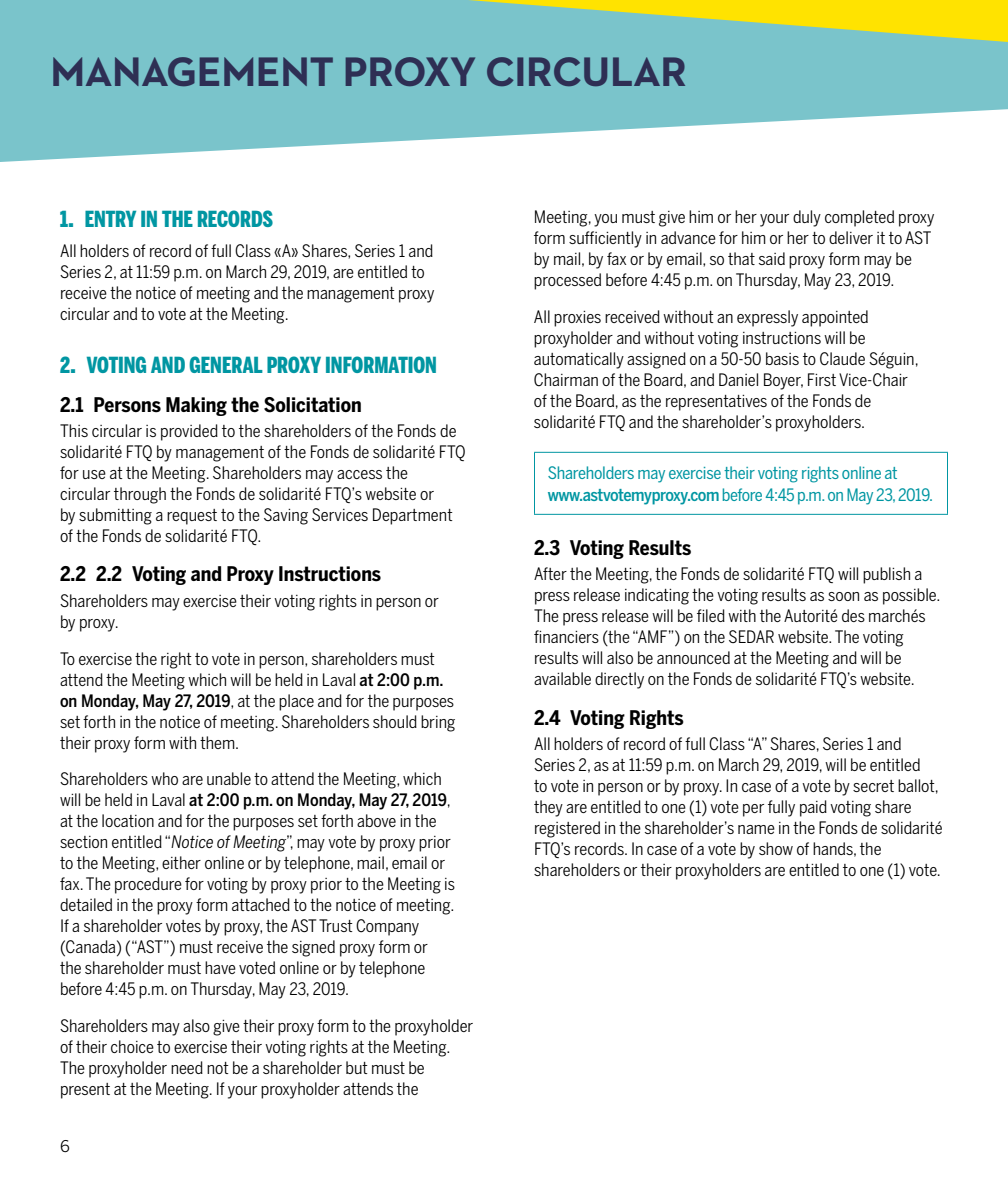
<style>
.page{position:relative;width:1008px;height:1188px;background:#fff}
.page>*{position:absolute;margin:0;border:0;box-sizing:border-box;transform-origin:0 0}
.t1{font:700 42px "Neutraface 2 Text";letter-spacing:-.01em;color:#2e2f54}
.t2{font:900 22px "Benton Sans Comp";color:#0096a2}
.t3{font:700 20px "Benton Sans Cond";color:#000}
.t4{font:17px/21px "Benton Sans Cond";color:#000}
.t5{font:17px/22px "Benton Sans Cond";letter-spacing:-.015em;color:#0096a2}
.t6{font:16px "Benton Sans";color:#000}
.s1{font-weight:500}
.s2{font-style:italic}
</style>
<div class="page">
<hr style="left:534px;top:452px;width:414px;height:1px;background:#0096a2">
<hr style="left:534px;top:453px;width:1px;height:61px;background:#0096a2">
<hr style="left:947px;top:453px;width:1px;height:61px;background:#0096a2">
<hr style="left:534px;top:514px;width:414px;height:1px;background:#0096a2">
<svg style="left:0;top:0;width:1008px;height:162px;fill:#7ac4cb"></svg>
<svg style="left:468px;top:0;width:540px;height:42px;background:#bbd366"></svg>
<h1 class="t1" style="left:50px;top:44px;width:638px">MANAGEMENT PROXY CIRCULAR</h1>
<p class="t2" style="left:60px;top:206px;width:215px">1. ENTRY IN THE RECORDS</p>
<p class="t4" style="left:60px;top:240px;width:376px">All holders of record of full Class «A» Shares, Series 1 and Series 2, at 11:59 p.m. on March 29, 2019, are entitled to receive the notice of meeting and the management proxy circular and to vote at the Meeting.</p>
<p class="t2" style="left:60px;top:352px;width:379px">2. VOTING AND GENERAL PROXY INFORMATION</p>
<p class="t3" style="left:60px;top:393px;width:303px">2.1 Persons Making the Solicitation</p>
<p class="t4" style="left:60px;top:421px;width:407px">This circular is provided to the shareholders of the Fonds de solidarité FTQ by management of the Fonds de solidarité FTQ for use at the Meeting. Shareholders may access the<br>circular through the Fonds de solidarité FTQ’s website or<br>by submitting a request to the Saving Services Department of the Fonds de solidarité FTQ.</p>
<p class="t3" style="left:60px;top:562px;width:323px">2.2 2.2 Voting and Proxy Instructions</p>
<p class="t4" style="left:60px;top:590px;width:380px">Shareholders may exercise their voting rights in person or by proxy.</p>
<p class="t4" style="left:60px;top:648px;width:397px">To exercise the right to vote in person, shareholders must attend the Meeting which will be held in Laval <span class="s1">at 2:00 p.m. on Monday, May 27, 2019</span>, at the place and for the purposes set forth in the notice of meeting. Shareholders should bring their proxy form with them.</p>
<p class="t4" style="left:60px;top:769px;width:397px">Shareholders who are unable to attend the Meeting, which will be held in Laval <span class="s1">at 2:00 p.m. on Monday, May 27, 2019</span>, at the location and for the purposes set forth above in the section entitled “<span class="s2">Notice of Meeting</span>”, may vote by proxy prior to the Meeting, either online or by telephone, mail, email or fax. The procedure for voting by proxy prior to the Meeting is detailed in the proxy form attached to the notice of meeting.<br>If a shareholder votes by proxy, the AST Trust Company (Canada) (“AST”) must receive the signed proxy form or<br>the shareholder must have voted online or by telephone before 4:45 p.m. on Thursday, May 23, 2019.</p>
<p class="t4" style="left:60px;top:1015px;width:415px">Shareholders may also give their proxy form to the proxyholder of their choice to exercise their voting rights at the Meeting.<br>The proxyholder need not be a shareholder but must be present at the Meeting. If your proxyholder attends the</p>
<p class="t6" style="left:60px;top:1137px;width:11px">6</p>
<p class="t4" style="left:534px;top:206px;width:402px">Meeting, you must give him or her your duly completed proxy form sufficiently in advance for him or her to deliver it to AST by mail, by fax or by email, so that said proxy form may be processed before 4:45 p.m. on Thursday, May 23, 2019.</p>
<p class="t4" style="left:534px;top:306px;width:386px">All proxies received without an expressly appointed proxyholder and without voting instructions will be automatically assigned on a 50-50 basis to Claude Séguin, Chairman of the Board, and Daniel Boyer, First Vice-Chair of the Board, as the representatives of the Fonds de solidarité FTQ and the shareholder’s proxyholders.</p>
<p class="t5" style="left:548px;top:462px;width:387px">Shareholders may exercise their voting rights online at <span class="s1">www.astvotemyproxy.com</span> before 4:45 p.m. on May 23, 2019.</p>
<p class="t3" style="left:534px;top:536px;width:159px">2.3 Voting Results</p>
<p class="t4" style="left:534px;top:563px;width:408px">After the Meeting, the Fonds de solidarité FTQ will publish a press release indicating the voting results as soon as possible.<br>The press release will be filed with the Autorité des marchés financiers (the “AMF”) on the SEDAR website. The voting results will also be announced at the Meeting and will be available directly on the Fonds de solidarité FTQ’s website.</p>
<p class="t3" style="left:534px;top:706px;width:151px">2.4 Voting Rights</p>
<p class="t4" style="left:534px;top:734px;width:410px">All holders of record of full Class “A” Shares, Series 1 and Series 2, as at 11:59 p.m. on March 29, 2019, will be entitled<br>to vote in person or by proxy. In case of a vote by secret ballot, they are entitled to one (1) vote per fully paid voting share registered in the shareholder’s name in the Fonds de solidarité FTQ’s records. In case of a vote by show of hands, the shareholders or their proxyholders are entitled to one (1) vote.</p>
</div>
